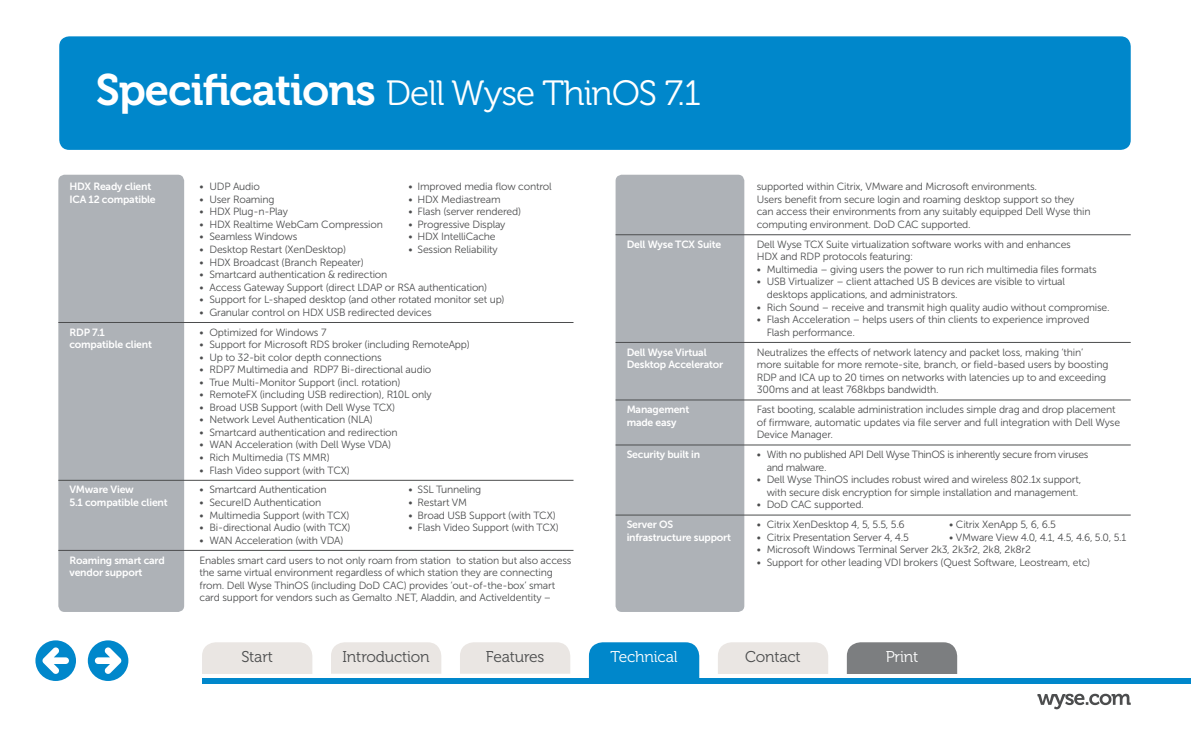
<style>
.page{position:relative;width:1191px;height:745px;background:#fff}
.page>*{position:absolute;margin:0;border:0;box-sizing:border-box;transform-origin:0 0}
.t1{font:35px "Museo For Dell 300";letter-spacing:-.025em;color:#fff}
.t2{font:15.62px "Museo For Dell 300";letter-spacing:-.01em;color:#4c4d4e}
.t3{font:15.62px "Museo For Dell 300";letter-spacing:-.01em;color:#fff}
.t4{font:10.38px/12.5px "Museo Sans For Dell 300";letter-spacing:-.02em;color:#4c4d4e}
.t5{font:10.38px "Museo Sans For Dell 700";letter-spacing:-.02em;color:#fff}
.s1{font-family:"Museo For Dell 700";font-size:43.75px}
</style>
<div class="page">
<div style="left:718px;top:642px;width:110px;height:67px;background:#eae6e3;border-radius:14px"></div>
<div style="left:202px;top:642px;width:110px;height:67px;background:#eae6e3;border-radius:14px"></div>
<div style="left:847px;top:642px;width:110px;height:67px;background:#7c7e80;border-radius:14px"></div>
<div style="left:35px;top:673px;width:1120px;height:28px;background:#fff"></div>
<div style="left:331px;top:642px;width:110px;height:31px;background:#eae6e3"></div>
<div style="left:202px;top:683px;width:989px;height:53px;background:#fff"></div>
<div style="left:202px;top:678px;width:989px;height:5px;background:#0087cb"></div>
<div style="left:88px;top:640px;width:40px;height:40px;background:#0087cb;border-radius:50%"></div>
<svg style="left:95px;top:647px;width:27px;height:26px"></svg>
<div style="left:35px;top:640px;width:41px;height:40px;background:#0087cb;border-radius:50%"></div>
<svg style="left:42px;top:647px;width:27px;height:26px"></svg>
<svg style="left:1037px;top:693px;width:93px;height:15px"></svg>
<div style="left:460px;top:642px;width:110px;height:31px;background:#eae6e3"></div>
<div style="left:59px;top:36px;width:1071px;height:114px;background:#0087cb;border-radius:10px"></div>
<div style="left:589px;top:642px;width:110px;height:36px;background:#0087cb"></div>
<div style="left:58px;top:175px;width:126px;height:436px;background:#aeb2b7;border-radius:6px"></div>
<div style="left:615px;top:175px;width:129px;height:436px;background:#aeb2b7;border-radius:6px"></div>
<hr style="left:58px;top:322px;width:515px;height:1px;background:#4c4d4e">
<hr style="left:58px;top:480px;width:515px;height:1px;background:#4c4d4e">
<hr style="left:58px;top:550px;width:515px;height:1px;background:#4c4d4e">
<hr style="left:615px;top:234px;width:515px;height:1px;background:#4c4d4e">
<hr style="left:615px;top:342px;width:515px;height:1px;background:#4c4d4e">
<hr style="left:615px;top:399px;width:515px;height:1px;background:#4c4d4e">
<hr style="left:615px;top:444px;width:515px;height:1px;background:#4c4d4e">
<hr style="left:615px;top:514px;width:515px;height:1px;background:#4c4d4e">
<h1 class="t1" style="left:96px;top:74px;width:607px"><span class="s1">Specifications</span> Dell Wyse ThinOS 7.1</h1>
<p class="t5" style="left:69px;top:181px;width:83px">HDX Ready client</p>
<p class="t4" style="left:199px;top:180px;width:62px">• UDP Audio</p>
<p class="t4" style="left:408px;top:180px;width:145px">• Improved media flow control</p>
<p class="t5" style="left:69px;top:193px;width:88px">ICA 12 compatible</p>
<p class="t4" style="left:199px;top:193px;width:77px">• User Roaming</p>
<p class="t4" style="left:408px;top:193px;width:94px">• HDX Mediastream</p>
<p class="t4" style="left:199px;top:205px;width:90px">• HDX Plug-n-Play</p>
<p class="t4" style="left:408px;top:205px;width:114px">• Flash (server rendered)</p>
<p class="t4" style="left:199px;top:218px;width:185px">• HDX Realtime WebCam Compression</p>
<p class="t4" style="left:408px;top:218px;width:99px">• Progressive Display</p>
<p class="t4" style="left:199px;top:230px;width:99px">• Seamless Windows</p>
<p class="t4" style="left:408px;top:230px;width:89px">• HDX IntelliCache</p>
<p class="t4" style="left:199px;top:243px;width:148px">• Desktop Restart (XenDesktop)</p>
<p class="t4" style="left:408px;top:243px;width:91px">• Session Reliability</p>
<p class="t4" style="left:199px;top:255px;width:166px">• HDX Broadcast (Branch Repeater)</p>
<p class="t4" style="left:199px;top:268px;width:189px">• Smartcard authentication &amp; redirection</p>
<p class="t4" style="left:199px;top:281px;width:289px">• Access Gateway Support (direct LDAP or RSA authentication)</p>
<p class="t4" style="left:199px;top:293px;width:307px">• Support for L-shaped desktop (and other rotated monitor set up)</p>
<p class="t4" style="left:199px;top:306px;width:234px">• Granular control on HDX USB redirected devices</p>
<p class="t5" style="left:69px;top:326px;width:37px">RDP 7.1</p>
<p class="t4" style="left:199px;top:325px;width:128px">• Optimized for Windows 7</p>
<p class="t5" style="left:69px;top:338px;width:84px">compatible client</p>
<p class="t4" style="left:199px;top:338px;width:272px">• Support for Microsoft RDS broker (including RemoteApp)</p>
<p class="t4" style="left:199px;top:351px;width:184px">• Up to 32-bit color depth connections</p>
<p class="t4" style="left:199px;top:363px;width:233px">• RDP7 Multimedia and RDP7 Bi-directional audio</p>
<p class="t4" style="left:199px;top:376px;width:203px">• True Multi-Monitor Support (incl. rotation)</p>
<p class="t4" style="left:199px;top:388px;width:234px">• RemoteFX (including USB redirection), R10L only</p>
<p class="t4" style="left:199px;top:401px;width:197px">• Broad USB Support (with Dell Wyse TCX)</p>
<p class="t4" style="left:199px;top:413px;width:175px">• Network Level Authentication (NLA)</p>
<p class="t4" style="left:199px;top:426px;width:200px">• Smartcard authentication and redirection</p>
<p class="t4" style="left:199px;top:438px;width:193px">• WAN Acceleration (with Dell Wyse VDA)</p>
<p class="t4" style="left:199px;top:451px;width:132px">• Rich Multimedia (TS MMR)</p>
<p class="t4" style="left:199px;top:463px;width:152px">• Flash Video support (with TCX)</p>
<p class="t5" style="left:69px;top:483px;width:66px">VMware View</p>
<p class="t4" style="left:199px;top:483px;width:129px">• Smartcard Authentication</p>
<p class="t4" style="left:408px;top:483px;width:75px">• SSL Tunneling</p>
<p class="t5" style="left:69px;top:496px;width:100px">5.1 compatible client</p>
<p class="t4" style="left:199px;top:496px;width:123px">• SecureID Authentication</p>
<p class="t4" style="left:408px;top:496px;width:60px">• Restart VM</p>
<p class="t4" style="left:199px;top:508px;width:151px">• Multimedia Support (with TCX)</p>
<p class="t4" style="left:408px;top:508px;width:149px">• Broad USB Support (with TCX)</p>
<p class="t4" style="left:199px;top:521px;width:153px">• Bi-directional Audio (with TCX)</p>
<p class="t4" style="left:408px;top:521px;width:152px">• Flash Video Support (with TCX)</p>
<p class="t4" style="left:199px;top:533px;width:145px">• WAN Acceleration (with VDA)</p>
<p class="t5" style="left:69px;top:553px;width:97px">Roaming smart card</p>
<p class="t4" style="left:199px;top:553px;width:373px">Enables smart card users to not only roam from station to station but also access</p>
<p class="t5" style="left:69px;top:566px;width:75px">vendor support</p>
<p class="t4" style="left:199px;top:566px;width:357px">the same virtual environment regardless of which station they are connecting from. Dell Wyse ThinOS (including DoD CAC) provides ‘out-of-the-box’ smart card support for vendors such as Gemalto .NET, Aladdin, and ActiveIdentity –</p>
<p class="t4" style="left:756px;top:180px;width:335px">supported within Citrix, VMware and Microsoft environments.<br>Users benefit from secure login and roaming desktop support so they can access their environments from any suitably equipped Dell Wyse thin computing environment. DoD CAC supported.</p>
<p class="t5" style="left:626px;top:238px;width:96px">Dell Wyse TCX Suite</p>
<p class="t4" style="left:756px;top:238px;width:316px">Dell Wyse TCX Suite virtualization software works with and enhances<br>HDX and RDP protocols featuring:</p>
<p class="t4" style="left:756px;top:263px;width:341px">• Multimedia – giving users the power to run rich multimedia files formats</p>
<p class="t4" style="left:766px;top:275px;width:300px;text-indent:-10px">• USB Virtualizer – client attached US B devices are visible to virtual desktops applications, and administrators.</p>
<p class="t4" style="left:756px;top:300px;width:354px">• Rich Sound – receive and transmit high quality audio without compromise.</p>
<p class="t4" style="left:766px;top:313px;width:324px;text-indent:-10px">• Flash Acceleration – helps users of thin clients to experience improved<br>Flash performance.</p>
<p class="t5" style="left:626px;top:346px;width:81px">Dell Wyse Virtual</p>
<p class="t4" style="left:756px;top:345px;width:328px">Neutralizes the effects of network latency and packet loss, making ‘thin’</p>
<p class="t5" style="left:626px;top:358px;width:98px">Desktop Accelerator</p>
<p class="t4" style="left:756px;top:358px;width:353px">more suitable for more remote-site, branch, or field-based users by boosting<br>RDP and ICA up to 20 times on networks with latencies up to and exceeding<br>300ms and at least 768kbps bandwidth.</p>
<p class="t5" style="left:626px;top:403px;width:64px">Management</p>
<p class="t4" style="left:756px;top:403px;width:360px">Fast booting, scalable administration includes simple drag and drop placement</p>
<p class="t5" style="left:626px;top:416px;width:51px">made easy</p>
<p class="t4" style="left:756px;top:415px;width:365px">of firmware, automatic updates via file server and full integration with Dell Wyse<br>Device Manager.</p>
<p class="t5" style="left:626px;top:448px;width:75px">Security built in</p>
<p class="t4" style="left:766px;top:448px;width:323px;text-indent:-10px">• With no published API Dell Wyse ThinOS is inherently secure from viruses and malware.</p>
<p class="t4" style="left:756px;top:473px;width:326px;text-align:right">• Dell Wyse ThinOS includes robust wired and wireless 802.1x support, with secure disk encryption for simple installation and management.</p>
<p class="t4" style="left:756px;top:498px;width:109px">• DoD CAC supported.</p>
<p class="t5" style="left:626px;top:518px;width:48px">Server OS</p>
<p class="t4" style="left:756px;top:518px;width:149px">• Citrix XenDesktop 4, 5, 5.5, 5.6</p>
<p class="t4" style="left:949px;top:518px;width:108px">• Citrix XenApp 5, 6, 6.5</p>
<p class="t5" style="left:626px;top:531px;width:106px">infrastructure support</p>
<p class="t4" style="left:756px;top:530px;width:154px">• Citrix Presentation Server 4, 4.5</p>
<p class="t4" style="left:949px;top:530px;width:179px">• VMware View 4.0, 4.1, 4.5, 4.6, 5.0, 5.1</p>
<p class="t4" style="left:756px;top:543px;width:276px">• Microsoft Windows Terminal Server 2k3, 2k3r2, 2k8, 2k8r2</p>
<p class="t4" style="left:756px;top:555px;width:335px">• Support for other leading VDI brokers (Quest Software, Leostream, etc)</p>
<h2 class="t2" style="left:241px;top:648px;width:33px">Start</h2>
<h2 class="t2" style="left:342px;top:648px;width:89px">Introduction</h2>
<h2 class="t2" style="left:486px;top:648px;width:60px">Features</h2>
<h2 class="t2" style="left:745px;top:648px;width:57px">Contact</h2>
<h2 class="t3" style="left:885px;top:648px;width:34px">Print</h2>
<h2 class="t3" style="left:610px;top:648px;width:68px">Technical</h2>
</div>
